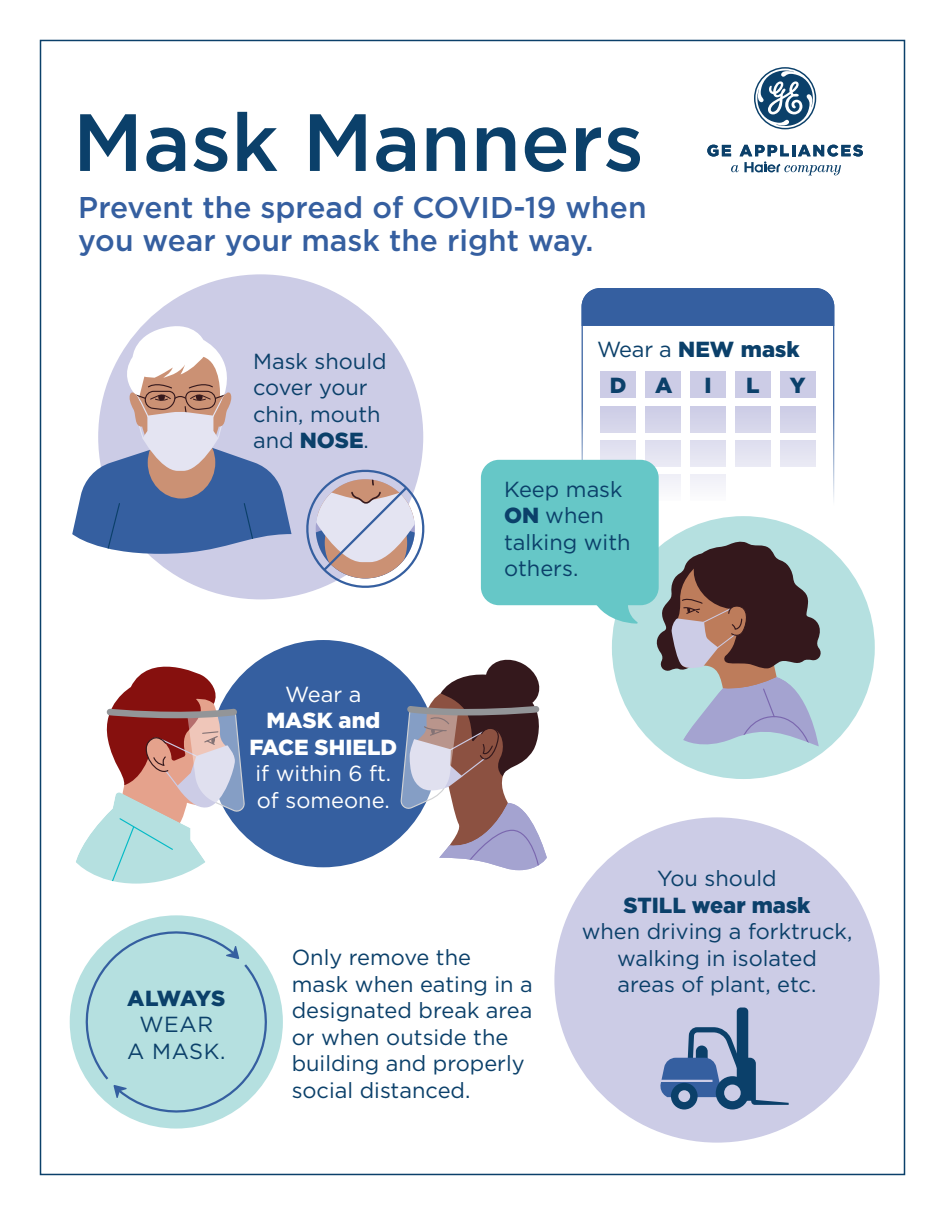
<style>
.page{position:relative;width:945px;height:1215px;background:#fff}
.page>*{position:absolute;margin:0;border:0;box-sizing:border-box;transform-origin:0 0}
.t1{font:500 81px "Gotham";color:#0b406a}
.t2{font:500 30px/33px "Gotham";color:#355fa0}
.t3{font:21.75px/26.5px "Gotham";color:#0b406a}
.t4{font:900 21.75px/35.5px "Gotham";color:#0b406a}
.t5{font:21.75px/26.5px "Gotham";color:#fff}
.t6{font:900 21.75px/26.5px "Gotham";color:#fff;text-align:center}
.s1{font-weight:900}
.s2{font-weight:400}
</style>
<div class="page">
<svg style="left:582px;top:326px;width:252px;height:80px"></svg>
<div style="left:600px;top:372px;width:36px;height:26px;background:#cccce6"></div>
<div style="left:645px;top:372px;width:36px;height:26px;background:#cccce6"></div>
<div style="left:690px;top:372px;width:36px;height:26px;background:#cccce6"></div>
<div style="left:735px;top:372px;width:36px;height:26px;background:#cccce6"></div>
<div style="left:780px;top:372px;width:36px;height:26px;background:#cccce6"></div>
<div style="left:582px;top:288px;width:252px;height:38px;background:#355fa0"></div>
<svg style="left:572px;top:406px;width:263px;height:117px"></svg>
<div style="left:554px;top:817px;width:326px;height:326px;background:#cccce6;border-radius:50%"></div>
<div style="left:612px;top:516px;width:263px;height:263px;background:#b5e0e0;border-radius:50%"></div>
<div style="left:481px;top:460px;width:178px;height:145px;background:#66c7c7;border-radius:18px"></div>
<svg style="left:595px;top:605px;width:43px;height:19px"></svg>
<svg style="left:653px;top:541px;width:170px;height:210px"></svg>
<div style="left:98px;top:274px;width:325px;height:325px;background:#cccce6;border-radius:50%"></div>
<svg style="left:72px;top:322px;width:220px;height:232px"></svg>
<svg style="left:299px;top:465px;width:126px;height:130px"></svg>
<div style="left:210px;top:640px;width:227px;height:227px;background:#355fa0;border-radius:50%"></div>
<svg style="left:76px;top:666px;width:169px;height:218px"></svg>
<svg style="left:399px;top:659px;width:148px;height:211px"></svg>
<div style="left:70px;top:915px;width:213px;height:214px;background:#b5e0e0;border-radius:50%"></div>
<svg style="left:77px;top:924px;width:199px;height:196px"></svg>
<svg style="left:754px;top:67px;width:62px;height:62px"></svg>
<svg style="left:707px;top:145px;width:156px;height:30px"></svg>
<svg style="left:660px;top:1008px;width:129px;height:97px"></svg>
<div style="left:716px;top:1076px;width:33px;height:34px;background:#0b406a;border-radius:50%"></div>
<div style="left:724px;top:1085px;width:17px;height:16px;background:#cccce6;border-radius:50%"></div>
<div style="left:671px;top:1083px;width:27px;height:27px;background:#0b406a;border-radius:50%"></div>
<div style="left:678px;top:1090px;width:12px;height:12px;background:#cccce6;border-radius:50%"></div>
<hr style="left:642px;top:1080px;width:71px;height:2px;background:#cccce6">
<h1 class="t1" style="left:73px;top:96px;width:572px">Mask Manners</h1>
<h2 class="t2" style="left:78px;top:190px;width:570px">Prevent the spread of COVID-19 when you wear your mask the right way.</h2>
<p class="t3" style="left:253px;top:347px;width:135px">Mask should cover your chin, mouth and <span class="s1">NOSE</span>.</p>
<p class="t4" style="left:610px;top:331px;width:191px;text-indent:-13px"><span class="s2">Wear a</span> NEW mask<br>D</p>
<p class="t4" style="left:655px;top:367px;width:19px">A</p>
<p class="t4" style="left:704px;top:367px;width:9px">I</p>
<p class="t4" style="left:746px;top:367px;width:15px">L</p>
<p class="t4" style="left:790px;top:367px;width:17px">Y</p>
<p class="t3" style="left:504px;top:476px;width:128px">Keep mask<br><span class="s1">ON</span> when talking with others.</p>
<p class="t5" style="left:285px;top:680px;width:78px">Wear a</p>
<p class="t6" style="left:249px;top:707px;width:149px">MASK and<br>FACE SHIELD</p>
<p class="t5" style="left:256px;top:760px;width:137px">if within 6 ft. of someone.</p>
<p class="t4" style="left:127px;top:980px;width:100px">ALWAYS</p>
<p class="t3" style="left:127px;top:1011px;width:100px;text-align:center">WEAR<br>A MASK.</p>
<p class="t3" style="left:292px;top:944px;width:243px">Only remove the mask when eating in a designated break area or when outside the building and properly social distanced.</p>
<p class="t3" style="left:657px;top:865px;width:121px">You should</p>
<p class="t4" style="left:624px;top:887px;width:188px">STILL wear mask</p>
<p class="t3" style="left:582px;top:918px;width:272px;text-align:center">when driving a forktruck, walking in isolated<br>areas of plant, etc.</p>
</div>
